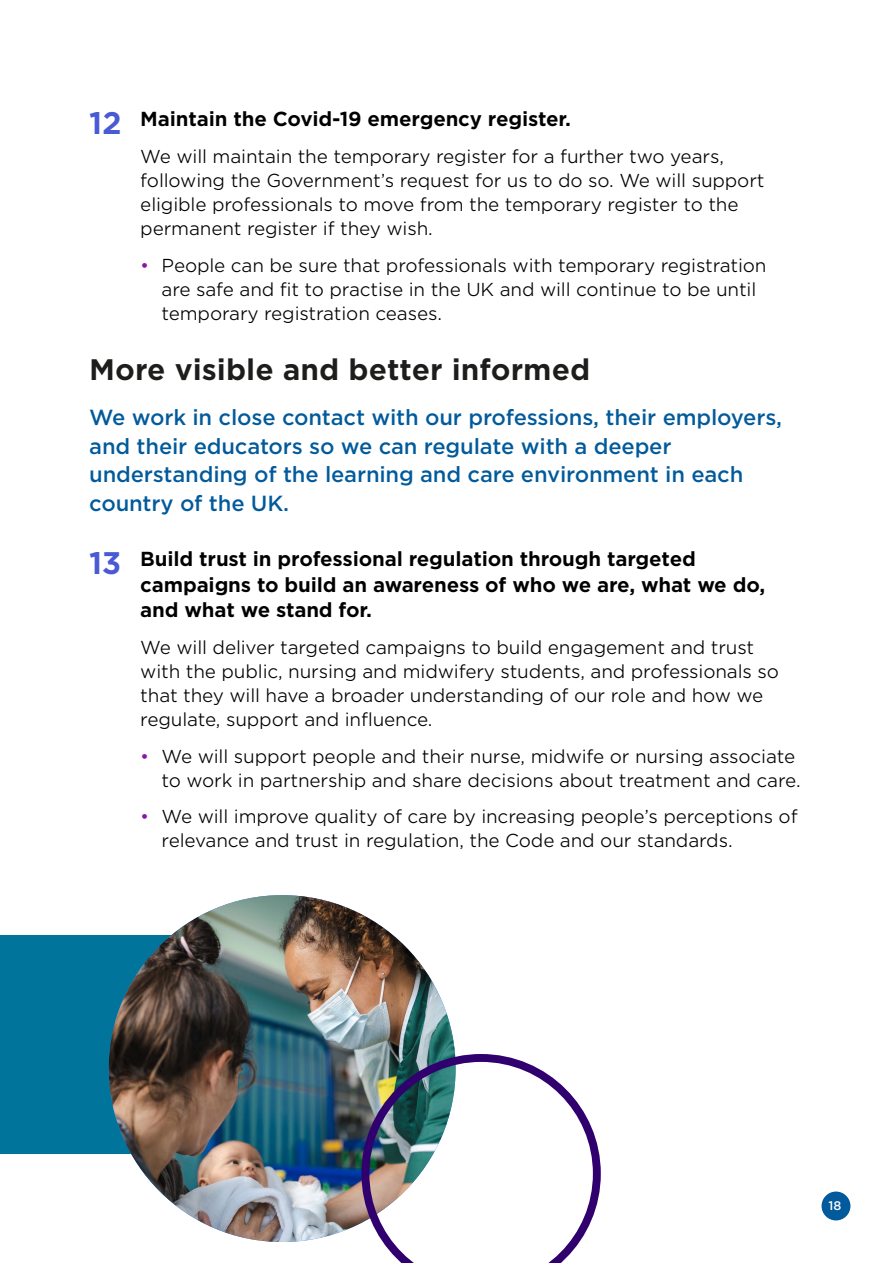
<style>
.page{position:relative;width:893px;height:1263px;background:#fff}
.page>*{position:absolute;margin:0;border:0;box-sizing:border-box;transform-origin:0 0}
.Subhead{font:700 28.5px "Gotham S Sm";color:#1d1d1b}
.Subhead-leadin{font:500 21px/28.5px "Gotham S Sm";letter-spacing:-.01em;color:#005a9b}
.t1{font:700 19.5px/25.5px "Gotham S Sm";letter-spacing:-.01em;color:#000}
.Body_copy_commitment{font:300 18px/24px "Gotham S Sm";letter-spacing:-.01em;color:#000}
.t2{font:500 12px "Gotham S Sm";color:#fff}
.s1{font-size:30px;color:#495ad4}
.s2{color:#8917a6}
</style>
<div class="page">
<div style="left:821px;top:1191px;width:29px;height:29px;background:#005a9b;border-radius:50%"></div>
<div style="left:0;top:935px;width:252px;height:219px;background:#00749b"></div>
<img style="left:109px;top:895px;width:347px;height:347px;border-radius:173px">
<svg style="left:361px;top:1054px;width:240px;height:209px"></svg>
<p class="t1" style="left:89px;top:106px;width:483px"><span class="s1">12</span> Maintain the Covid-19 emergency register.</p>
<p class="Body_copy_commitment" style="left:140px;top:144px;width:626px">We will maintain the temporary register for a further two years, following the Government’s request for us to do so. We will support eligible professionals to move from the temporary register to the permanent register if they wish.</p>
<p class="Body_copy_commitment" style="left:162px;top:253px;width:606px;text-indent:-21px"><span class="s2">•</span> People can be sure that professionals with temporary registration are safe and fit to practise in the UK and will continue to be until temporary registration ceases.</p>
<h2 class="Subhead" style="left:89px;top:350px;width:502px">More visible and better informed</h2>
<h3 class="Subhead-leadin" style="left:89px;top:403px;width:694px">We work in close contact with our professions, their employers, and their educators so we can regulate with a deeper understanding of the learning and care environment in each country of the UK.</h3>
<p class="t1" style="left:140px;top:546px;width:626px;text-indent:-51px"><span class="s1">13</span> Build trust in professional regulation through targeted campaigns to build an awareness of who we are, what we do, and what we stand for.</p>
<p class="Body_copy_commitment" style="left:140px;top:635px;width:640px">We will deliver targeted campaigns to build engagement and trust with the public, nursing and midwifery students, and professionals so that they will have a broader understanding of our role and how we regulate, support and influence.</p>
<p class="Body_copy_commitment" style="left:140px;top:743px;width:662px;text-align:right"><span class="s2">•</span> We will support people and their nurse, midwife or nursing associate to work in partnership and share decisions about treatment and care.</p>
<p class="Body_copy_commitment" style="left:162px;top:804px;width:638px;text-indent:-21px"><span class="s2">•</span> We will improve quality of care by increasing people’s perceptions of relevance and trust in regulation, the Code and our standards.</p>
<p class="t2" style="left:829px;top:1198px;width:14px">18</p>
</div>
